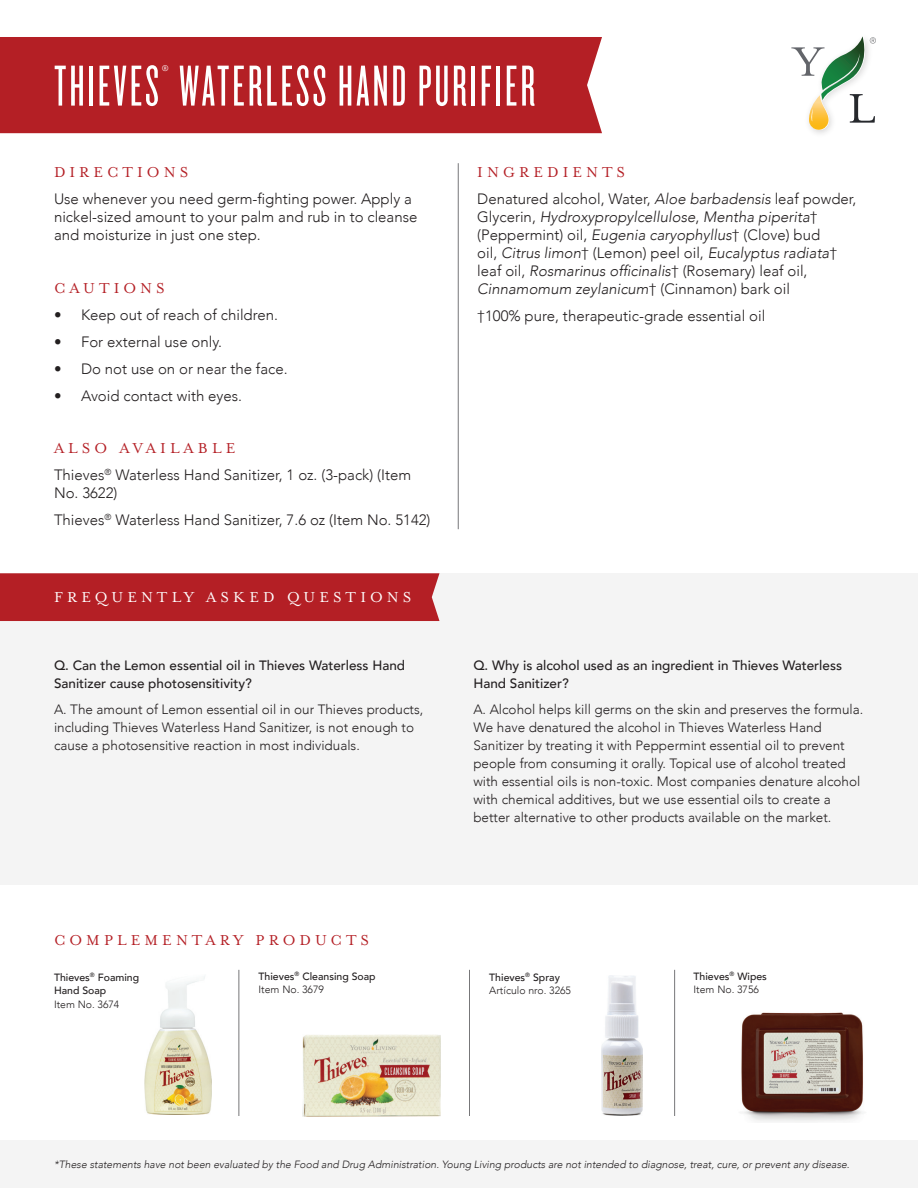
<style>
.page{position:relative;width:918px;height:1188px;background:#fff}
.page>*{position:absolute;margin:0;border:0;box-sizing:border-box;transform-origin:0 0}
.t1{font:60px "Knockout 26 Junior Flywght";letter-spacing:.05em;color:#fff}
.t2{font:16.5px "Mrs Eaves OT";letter-spacing:.25em;color:#b41f25}
.t3{font:16.5px "Mrs Eaves OT";letter-spacing:.25em;color:#fff}
.t4{font:300 15px/18px "Avenir";color:#231f20}
.t5{font:italic 300 15px/18px "Avenir";color:#231f20}
.t6{font:300 13.5px/18px "Avenir";color:#231f20}
.t7{font:500 13.5px/18px "Avenir";color:#231f20}
.t8{font:italic 300 10.5px "Avenir";color:#231f20}
.t9{font:500 10.5px "Avenir";color:#231f20}
.t10{font:300 10.5px "Avenir";color:#231f20}
.s1{font-style:normal}
</style>
<div class="page">
<img style="left:144px;top:976px;width:67px;height:139px">
<img style="left:302px;top:1035px;width:139px;height:82px">
<img style="left:602px;top:975px;width:40px;height:140px">
<img style="left:741px;top:1012px;width:122px;height:110px">
<div style="left:0;top:573px;width:918px;height:312px;background:#f4f4f4"></div>
<div style="left:0;top:37px;width:602px;height:96px;background:#b41f25"></div>
<div style="left:0;top:573px;width:440px;height:48px;background:#b41f25"></div>
<hr style="left:458px;top:163px;width:1px;height:366px;background:#777779">
<svg style="left:791px;top:36px;width:85px;height:94px"></svg>
<hr style="left:238px;top:970px;width:1px;height:146px;background:#777779">
<hr style="left:469px;top:970px;width:1px;height:146px;background:#777779">
<hr style="left:674px;top:970px;width:1px;height:146px;background:#777779">
<div style="left:0;top:1140px;width:918px;height:48px;background:#f4f4f4"></div>
<p class="t1" style="left:54px;top:52px;width:483px">THIEVES<sup>®</sup> WATERLESS HAND PURIFIER</p>
<p class="t2" style="left:54px;top:163px;width:136px">DIRECTIONS</p>
<p class="t4" style="left:54px;top:190px;width:365px">Use whenever you need germ-fighting power. Apply a nickel-sized amount to your palm and rub in to cleanse and moisturize in just one step.</p>
<p class="t2" style="left:54px;top:279px;width:112px">CAUTIONS</p>
<p class="t4" style="left:54px;top:305px;width:226px">• Keep out of reach of children.</p>
<p class="t4" style="left:54px;top:332px;width:169px">• For external use only.</p>
<p class="t4" style="left:54px;top:359px;width:235px">• Do not use on or near the face.</p>
<p class="t4" style="left:54px;top:386px;width:190px">• Avoid contact with eyes.</p>
<p class="t2" style="left:54px;top:439px;width:183px">ALSO AVAILABLE</p>
<p class="t4" style="left:54px;top:466px;width:359px">Thieves<sup>®</sup> Waterless Hand Sanitizer, 1 oz. (3-pack) (Item<br>No. 3622)</p>
<p class="t4" style="left:54px;top:511px;width:378px">Thieves<sup>®</sup> Waterless Hand Sanitizer, 7.6 oz (Item No. 5142)</p>
<p class="t3" style="left:54px;top:588px;width:359px">FREQUENTLY ASKED QUESTIONS</p>
<p class="t7" style="left:54px;top:656px;width:353px">Q. Can the Lemon essential oil in Thieves Waterless Hand<br>Sanitizer cause photosensitivity?</p>
<p class="t6" style="left:54px;top:700px;width:371px">A. The amount of Lemon essential oil in our Thieves products, including Thieves Waterless Hand Sanitizer, is not enough to cause a photosensitive reaction in most individuals.</p>
<p class="t2" style="left:477px;top:163px;width:149px">INGREDIENTS</p>
<p class="t5" style="left:477px;top:190px;width:381px"><span class="s1">Denatured alcohol, Water,</span> Aloe barbadensis <span class="s1">leaf powder, Glycerin,</span> Hydroxypropylcellulose<span class="s1">,</span> Mentha piperita<span class="s1">† (Peppermint) oil,</span> Eugenia caryophyllus<span class="s1">† (Clove) bud<br>oil,</span> Citrus limon<span class="s1">† (Lemon) peel oil,</span> Eucalyptus radiata<span class="s1">† leaf oil,</span> Rosmarinus officinalis<span class="s1">† (Rosemary) leaf oil, </span>Cinnamomum zeylanicum<span class="s1">† (Cinnamon) bark oil</span></p>
<p class="t4" style="left:477px;top:307px;width:289px">†100% pure, therapeutic-grade essential oil</p>
<p class="t7" style="left:473px;top:656px;width:370px">Q. Why is alcohol used as an ingredient in Thieves Waterless<br>Hand Sanitizer?</p>
<p class="t6" style="left:473px;top:700px;width:391px">A. Alcohol helps kill germs on the skin and preserves the formula.<br>We have denatured the alcohol in Thieves Waterless Hand Sanitizer by treating it with Peppermint essential oil to prevent people from consuming it orally. Topical use of alcohol treated with essential oils is non-toxic. Most companies denature alcohol with chemical additives, but we use essential oils to create a better alternative to other products available on the market.</p>
<p class="t2" style="left:54px;top:931px;width:317px">COMPLEMENTARY PRODUCTS</p>
<p class="t9" style="left:54px;top:968px;width:87px">Thieves<sup>®</sup> Foaming</p>
<p class="t9" style="left:54px;top:981px;width:54px">Hand Soap</p>
<p class="t10" style="left:54px;top:998px;width:67px">Item No. 3674</p>
<p class="t9" style="left:259px;top:967px;width:119px">Thieves<sup>®</sup> Cleansing Soap</p>
<p class="t10" style="left:259px;top:983px;width:67px">Item No. 3679</p>
<p class="t9" style="left:489px;top:968px;width:72px">Thieves<sup>®</sup> Spray</p>
<p class="t10" style="left:489px;top:984px;width:83px">Artículo nro. 3265</p>
<p class="t9" style="left:694px;top:967px;width:75px">Thieves<sup>®</sup> Wipes</p>
<p class="t10" style="left:694px;top:983px;width:67px">Item No. 3756</p>
<p class="t8" style="left:54px;top:1158px;width:797px">*These statements have not been evaluated by the Food and Drug Administration. Young Living products are not intended to diagnose, treat, cure, or prevent any disease.</p>
</div>
